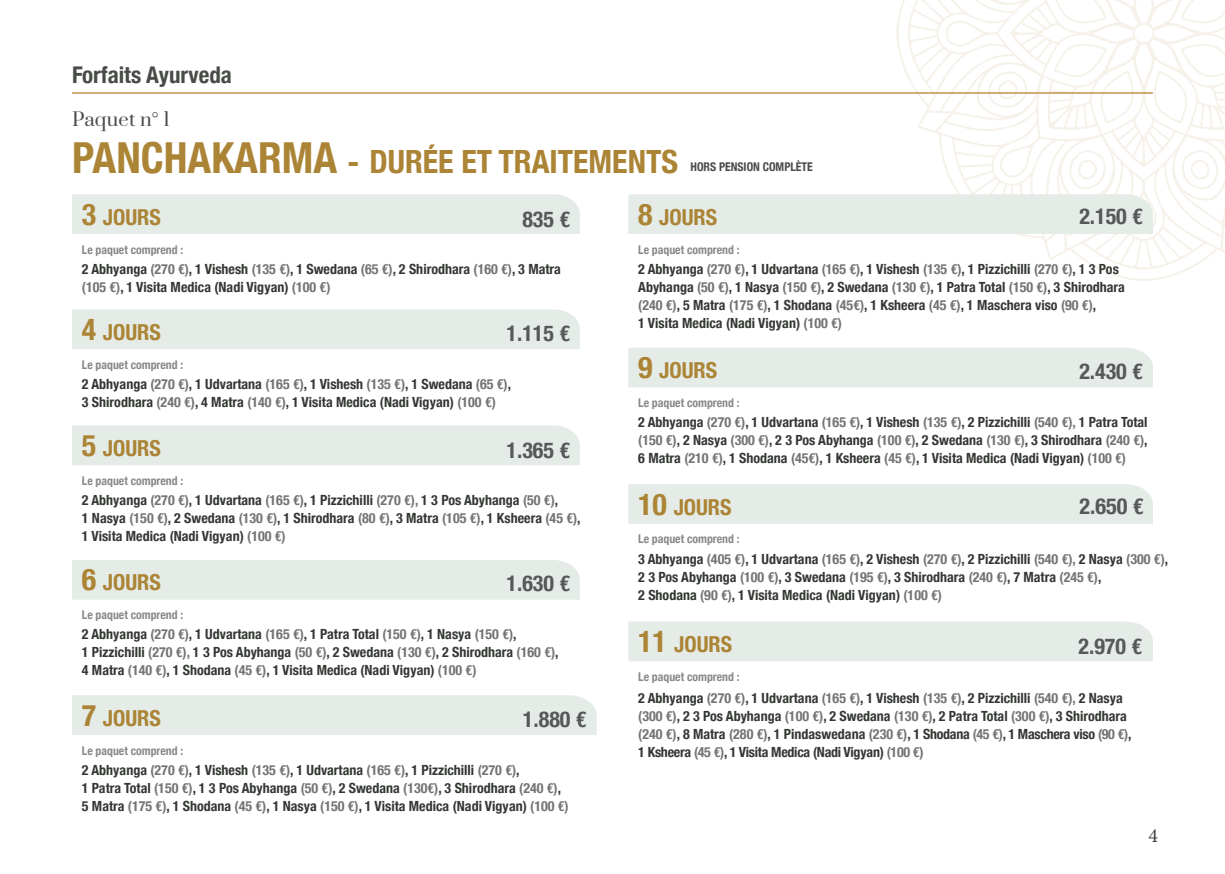
<style>
.page{position:relative;width:1225px;height:874px;background:#fff}
.page>*{position:absolute;margin:0;border:0;box-sizing:border-box;transform-origin:0 0}
.t1{font:700 condensed 32px "Helvetica Neue";color:#ab8435}
.t2{font:700 condensed 23px "Helvetica Neue";color:#484c47}
.t3{font:700 condensed 22.2px "Helvetica Neue";color:#57585a}
.t4{font:700 condensed 22px "Helvetica Neue";color:#ab8435}
.t5{font:700 condensed 22px "Helvetica Neue";color:#57585a}
.t6{font:20px "Minion Pro";color:#3e3e3f}
.t7{font:18.4px "Prata";letter-spacing:.01em;color:#484c47}
.t8{font:700 condensed 14px/18px "Helvetica Neue";color:#343833}
.t9{font:700 condensed 12px "Helvetica Neue";color:#888a87}
.t10{font:700 condensed 12px "Helvetica Neue";color:#484c47}
.s1{font-size:42.8px}
.s2{font-size:30px}
.s3{color:#727571}
</style>
<div class="page">
<svg style="left:896px;top:0;width:329px;height:281px"></svg>
<svg style="left:1180px;top:0;width:45px;height:24px"></svg>
<svg style="left:1054px;top:0;width:52px;height:24px"></svg>
<svg style="left:1054px;top:43px;width:80px;height:80px"></svg>
<svg style="left:1153px;top:43px;width:72px;height:80px"></svg>
<svg style="left:986px;top:71px;width:42px;height:38px"></svg>
<svg style="left:1181px;top:149px;width:38px;height:41px"></svg>
<hr style="left:72px;top:92px;width:1081px;height:2px;background:#c3924d">
<div style="left:72px;top:695px;width:524px;height:39px;background:#e5ece7"></div>
<svg style="left:628px;top:149px;width:525px;height:85px"></svg>
<div style="left:628px;top:348px;width:525px;height:39px;background:#e5ece7"></div>
<div style="left:628px;top:484px;width:525px;height:39px;background:#e5ece7"></div>
<div style="left:72px;top:194px;width:508px;height:40px;background:#e5ece7"></div>
<div style="left:72px;top:309px;width:508px;height:40px;background:#e5ece7"></div>
<div style="left:72px;top:425px;width:508px;height:40px;background:#e5ece7"></div>
<div style="left:72px;top:560px;width:508px;height:39px;background:#e5ece7"></div>
<div style="left:628px;top:621px;width:525px;height:40px;background:#e5ece7"></div>
<p class="t2" style="left:72px;top:56px;width:161px">Forfaits Ayurveda</p>
<p class="t7" style="left:72px;top:104px;width:99px">Paquet n° 1</p>
<p class="t1" style="left:72px;top:135px;width:607px"><span class="s1">PANCHAKARMA</span> - DURÉE ET TRAITEMENTS</p>
<p class="t10" style="left:690px;top:157px;width:124px">HORS PENSION COMPLÈTE</p>
<p class="t4" style="left:82px;top:198px;width:80px"><span class="s2">3</span> JOURS</p>
<p class="t5" style="left:522px;top:200px;width:49px">835 €</p>
<p class="t4" style="left:638px;top:198px;width:80px"><span class="s2">8</span> JOURS</p>
<p class="t5" style="left:1079px;top:198px;width:65px">2.150 €</p>
<p class="t9" style="left:82px;top:239px;width:103px">Le paquet comprend :</p>
<p class="t8" style="left:82px;top:258px;width:480px">2 Abhyanga <span class="s3">(270 €)</span>, 1 Vishesh <span class="s3">(135 €)</span>, 1 Swedana <span class="s3">(65 €)</span>, 2 Shirodhara <span class="s3">(160 €)</span>, 3 Matra</p>
<p class="t8" style="left:82px;top:276px;width:250px"><span class="s3">(105 €)</span>, 1 Visita Medica (Nadi Vigyan) <span class="s3">(100 €)</span></p>
<p class="t4" style="left:82px;top:313px;width:80px"><span class="s2">4</span> JOURS</p>
<p class="t5" style="left:506px;top:314px;width:65px">1.115 €</p>
<p class="t9" style="left:82px;top:354px;width:103px">Le paquet comprend :</p>
<p class="t8" style="left:82px;top:373px;width:431px">2 Abhyanga <span class="s3">(270 €)</span>, 1 Udvartana <span class="s3">(165 €)</span>, 1 Vishesh <span class="s3">(135 €)</span>, 1 Swedana <span class="s3">(65 €)</span>,</p>
<p class="t8" style="left:82px;top:391px;width:415px">3 Shirodhara <span class="s3">(240 €)</span>, 4 Matra <span class="s3">(140 €)</span>, 1 Visita Medica (Nadi Vigyan) <span class="s3">(100 €)</span></p>
<p class="t4" style="left:82px;top:429px;width:80px"><span class="s2">5</span> JOURS</p>
<p class="t5" style="left:506px;top:432px;width:65px">1.365 €</p>
<p class="t9" style="left:82px;top:470px;width:103px">Le paquet comprend :</p>
<p class="t8" style="left:82px;top:489px;width:478px">2 Abhyanga <span class="s3">(270 €)</span>, 1 Udvartana <span class="s3">(165 €)</span>, 1 Pizzichilli <span class="s3">(270 €),</span> 1 3 Pos Abyhanga <span class="s3">(50 €)</span>,</p>
<p class="t8" style="left:82px;top:507px;width:500px">1 Nasya <span class="s3">(150 €)</span>, 2 Swedana <span class="s3">(130 €)</span>, 1 Shirodhara <span class="s3">(80 €)</span>, 3 Matra <span class="s3">(105 €)</span>, 1 Ksheera <span class="s3">(45 €)</span>,<br>1 Visita Medica (Nadi Vigyan) <span class="s3">(100 €)</span></p>
<p class="t4" style="left:82px;top:564px;width:80px"><span class="s2">6</span> JOURS</p>
<p class="t5" style="left:506px;top:564px;width:65px">1.630 €</p>
<p class="t9" style="left:82px;top:604px;width:103px">Le paquet comprend :</p>
<p class="t8" style="left:82px;top:624px;width:436px">2 Abhyanga <span class="s3">(270 €)</span>, 1 Udvartana <span class="s3">(165 €)</span>, 1 Patra Total <span class="s3">(150 €)</span>, 1 Nasya <span class="s3">(150 €)</span>,</p>
<p class="t8" style="left:82px;top:642px;width:478px">1 Pizzichilli <span class="s3">(270 €),</span> 1 3 Pos Abyhanga <span class="s3">(50 €)</span>, 2 Swedana <span class="s3">(130 €)</span>, 2 Shirodhara <span class="s3">(160 €)</span>,</p>
<p class="t8" style="left:82px;top:660px;width:396px">4 Matra <span class="s3">(140 €)</span>, 1 Shodana <span class="s3">(45 €)</span>, 1 Visita Medica (Nadi Vigyan) <span class="s3">(100 €)</span></p>
<p class="t4" style="left:82px;top:699px;width:80px"><span class="s2">7</span> JOURS</p>
<p class="t5" style="left:523px;top:700px;width:65px">1.880 €</p>
<p class="t9" style="left:82px;top:740px;width:103px">Le paquet comprend :</p>
<p class="t8" style="left:82px;top:759px;width:439px">2 Abhyanga <span class="s3">(270 €)</span>, 1 Vishesh <span class="s3">(135 €)</span>, 1 Udvartana <span class="s3">(165 €)</span>, 1 Pizzichilli <span class="s3">(270 €)</span>,</p>
<p class="t8" style="left:82px;top:777px;width:481px">1 Patra Total <span class="s3">(150 €)</span>, 1 3 Pos Abyhanga <span class="s3">(50 €)</span>, 2 Swedana <span class="s3">(130€)</span>, 3 Shirodhara <span class="s3">(240 €)</span>,</p>
<p class="t8" style="left:82px;top:795px;width:488px">5 Matra <span class="s3">(175 €)</span>, 1 Shodana <span class="s3">(45 €)</span>, 1 Nasya <span class="s3">(150 €)</span>, 1 Visita Medica (Nadi Vigyan) <span class="s3">(100 €)</span></p>
<p class="t9" style="left:638px;top:239px;width:103px">Le paquet comprend :</p>
<p class="t8" style="left:638px;top:258px;width:488px">2 Abhyanga <span class="s3">(270 €)</span>, 1 Udvartana <span class="s3">(165 €)</span>, 1 Vishesh <span class="s3">(135 €)</span>, 1 Pizzichilli <span class="s3">(270 €)</span>, 1 3 Pos<br>Abyhanga <span class="s3">(50 €)</span>, 1 Nasya <span class="s3">(150 €)</span>, 2 Swedana <span class="s3">(130 €)</span>, 1 Patra Total <span class="s3">(150 €)</span>, 3 Shirodhara</p>
<p class="t8" style="left:638px;top:294px;width:459px"><span class="s3">(240 €)</span>, 5 Matra <span class="s3">(175 €)</span>, 1 Shodana <span class="s3">(45€)</span>, 1 Ksheera <span class="s3">(45 €)</span>, 1 Maschera viso <span class="s3">(90 €)</span>,</p>
<p class="t8" style="left:638px;top:312px;width:205px">1 Visita Medica (Nadi Vigyan) <span class="s3">(100 €)</span></p>
<p class="t4" style="left:638px;top:352px;width:80px"><span class="s2">9</span> JOURS</p>
<p class="t5" style="left:1079px;top:353px;width:65px">2.430 €</p>
<p class="t9" style="left:638px;top:392px;width:103px">Le paquet comprend :</p>
<p class="t8" style="left:638px;top:412px;width:511px;text-align:justify">2 Abhyanga <span class="s3">(270 €)</span>, 1 Udvartana <span class="s3">(165 €)</span>, 1 Vishesh <span class="s3">(135 €)</span>, 2 Pizzichilli <span class="s3">(540 €),</span> 1 Patra Total <span class="s3">(150 €)</span>, 2 Nasya <span class="s3">(300 €)</span>, 2 3 Pos Abyhanga <span class="s3">(100 €)</span>, 2 Swedana <span class="s3">(130 €)</span>, 3 Shirodhara <span class="s3">(240 €)</span>, 6 Matra <span class="s3">(210 €)</span>, 1 Shodana <span class="s3">(45€)</span>, 1 Ksheera <span class="s3">(45 €)</span>, 1 Visita Medica (Nadi Vigyan) <span class="s3">(100 €)</span></p>
<p class="t4" style="left:638px;top:488px;width:95px"><span class="s2">10</span> JOURS</p>
<p class="t3" style="left:1079px;top:487px;width:65px">2.650 €</p>
<p class="t9" style="left:638px;top:529px;width:103px">Le paquet comprend :</p>
<p class="t8" style="left:638px;top:548px;width:531px">3 Abhyanga <span class="s3">(405 €)</span>, 1 Udvartana <span class="s3">(165 €)</span>, 2 Vishesh <span class="s3">(270 €)</span>, 2 Pizzichilli <span class="s3">(540 €),</span> 2 Nasya <span class="s3">(300 €)</span>,<br>2 3 Pos Abyhanga <span class="s3">(100 €)</span>, 3 Swedana <span class="s3">(195 €)</span>, 3 Shirodhara <span class="s3">(240 €)</span>, 7 Matra <span class="s3">(245 €)</span>,</p>
<p class="t8" style="left:638px;top:584px;width:305px">2 Shodana <span class="s3">(90 €)</span>, 1 Visita Medica (Nadi Vigyan) <span class="s3">(100 €)</span></p>
<p class="t4" style="left:638px;top:625px;width:95px"><span class="s2">11</span> JOURS</p>
<p class="t5" style="left:1078px;top:627px;width:65px">2.970 €</p>
<p class="t9" style="left:638px;top:666px;width:103px">Le paquet comprend :</p>
<p class="t8" style="left:638px;top:687px;width:495px">2 Abhyanga <span class="s3">(270 €)</span>, 1 Udvartana <span class="s3">(165 €)</span>, 1 Vishesh <span class="s3">(135 €)</span>, 2 Pizzichilli <span class="s3">(540 €),</span> 2 Nasya <span class="s3">(300 €)</span>, 2 3 Pos Abyhanga <span class="s3">(100 €)</span>, 2 Swedana <span class="s3">(130 €)</span>, 2 Patra Total <span class="s3">(300 €)</span>, 3 Shirodhara <span class="s3">(240 €)</span>, 8 Matra <span class="s3">(280 €)</span>, 1 Pindaswedana <span class="s3">(230 €)</span>, 1 Shodana <span class="s3">(45 €)</span>, 1 Maschera viso <span class="s3">(90 €)</span>, 1 Ksheera <span class="s3">(45 €)</span>, 1 Visita Medica (Nadi Vigyan) <span class="s3">(100 €)</span></p>
<h3 class="t6" style="left:1148px;top:821px;width:11px">4</h3>
</div>
